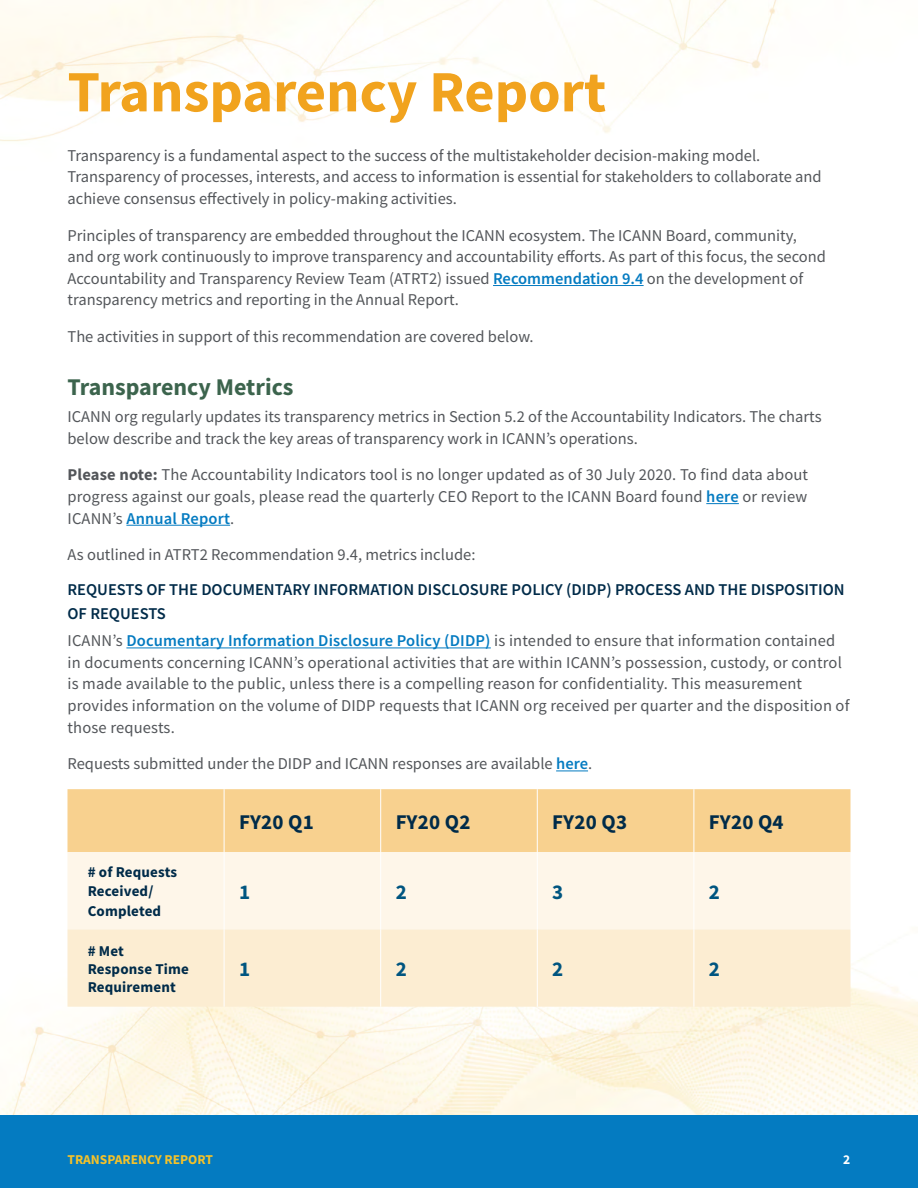
<style>
.page{position:relative;width:918px;height:1188px;background:#fff}
.page>*{position:absolute;margin:0;border:0;box-sizing:border-box;transform-origin:0 0}
.t1{font:700 58.5px "Source Sans Pro";color:#f1a31e}
.t2{font:700 24px "Source Sans Pro";color:#3c644d}
.t3{font:700 21px "Source Sans Pro";letter-spacing:.01em;color:#002b49}
.t4{font:700 21px "Source Sans Pro";color:#005580}
.t5{font:16.5px/21.6px "Source Sans Pro";color:#53565a}
.t6{font:600 16.5px/24px "Source Sans Pro";color:#002b49}
.t7{font:700 15px/19.5px "Source Sans Pro";letter-spacing:.01em;color:#002b49}
.t8{font:700 13.5px "Source Sans Pro";color:#f4c22a}
.t9{font:700 13.5px "Source Sans Pro";color:#fff}
.s1{font-weight:600;color:#047bc1}
.s2{font-weight:700}
</style>
<div class="page">
<img style="left:0;top:0;width:918px;height:1116px">
<div style="left:0;top:1116px;width:918px;height:72px;background:#047bc1"></div>
<hr style="left:493px;top:285px;width:151px;height:1px;background:#047bc1">
<hr style="left:706px;top:503px;width:33px;height:1px;background:#047bc1">
<hr style="left:126px;top:525px;width:104px;height:1px;background:#047bc1">
<hr style="left:126px;top:648px;width:365px;height:1px;background:#047bc1">
<hr style="left:556px;top:771px;width:32px;height:1px;background:#047bc1">
<div style="left:68px;top:789px;width:782px;height:63px;background:#f8d18f"></div>
<div style="left:68px;top:852px;width:782px;height:77px;background:#fef6e9"></div>
<div style="left:68px;top:929px;width:782px;height:78px;background:#fcedd2"></div>
<hr style="left:224px;top:789px;width:1px;height:63px;background:#fff">
<hr style="left:380px;top:789px;width:1px;height:63px;background:#fff">
<hr style="left:537px;top:789px;width:1px;height:63px;background:#fff">
<hr style="left:224px;top:852px;width:1px;height:77px;background:#fff">
<hr style="left:380px;top:852px;width:1px;height:77px;background:#fff">
<hr style="left:537px;top:852px;width:1px;height:77px;background:#fff">
<hr style="left:224px;top:929px;width:1px;height:78px;background:#fff">
<hr style="left:380px;top:929px;width:1px;height:78px;background:#fff">
<hr style="left:537px;top:929px;width:1px;height:78px;background:#fff">
<hr style="left:694px;top:789px;width:1px;height:63px;background:#fff">
<hr style="left:694px;top:852px;width:1px;height:77px;background:#fff">
<hr style="left:694px;top:929px;width:1px;height:78px;background:#fff">
<h1 class="t1" style="left:68px;top:52px;width:540px">Transparency Report</h1>
<p class="t5" style="left:68px;top:145px;width:756px">Transparency is a fundamental aspect to the success of the multistakeholder decision-making model.<br>Transparency of processes, interests, and access to information is essential for stakeholders to collaborate and achieve consensus effectively in policy-making activities.</p>
<p class="t5" style="left:68px;top:224px;width:760px">Principles of transparency are embedded throughout the ICANN ecosystem. The ICANN Board, community, and org work continuously to improve transparency and accountability efforts. As part of this focus, the second Accountability and Transparency Review Team (ATRT2) issued <span class="s1">Recommendation 9.4</span> on the development of transparency metrics and reporting in the Annual Report.</p>
<p class="t5" style="left:68px;top:326px;width:468px">The activities in support of this recommendation are covered below.</p>
<h2 class="t2" style="left:68px;top:370px;width:228px">Transparency Metrics</h2>
<p class="t5" style="left:68px;top:406px;width:756px">ICANN org regularly updates its transparency metrics in Section 5.2 of the Accountability Indicators. The charts below describe and track the key areas of transparency work in ICANN’s operations.</p>
<p class="t5" style="left:68px;top:464px;width:742px;text-align:justify"><span class="s2">Please note:</span> The Accountability Indicators tool is no longer updated as of 30 July 2020. To find data about progress against our goals, please read the quarterly CEO Report to the ICANN Board found <span class="s1">here</span> or review ICANN’s <span class="s1">Annual Report</span>.</p>
<p class="t5" style="left:68px;top:544px;width:409px">As outlined in ATRT2 Recommendation 9.4, metrics include:</p>
<p class="t6" style="left:68px;top:577px;width:779px">REQUESTS OF THE DOCUMENTARY INFORMATION DISCLOSURE POLICY (DIDP) PROCESS AND THE DISPOSITION<br>OF REQUESTS</p>
<p class="t5" style="left:68px;top:630px;width:784px">ICANN’s <span class="s1">Documentary Information Disclosure Policy (DIDP)</span> is intended to ensure that information contained in documents concerning ICANN’s operational activities that are within ICANN’s possession, custody, or control is made available to the public, unless there is a compelling reason for confidentiality. This measurement provides information on the volume of DIDP requests that ICANN org received per quarter and the disposition of those requests.</p>
<p class="t5" style="left:68px;top:753px;width:526px">Requests submitted under the DIDP and ICANN responses are available <span class="s1">here</span>.</p>
<p class="t7" style="left:88px;top:862px;width:91px"># of Requests<br>Received/<br>Completed</p>
<p class="t7" style="left:88px;top:941px;width:103px;line-height:18px"># Met<br>Response Time<br>Requirement</p>
<p class="t3" style="left:239px;top:807px;width:76px">FY20 Q1</p>
<p class="t3" style="left:396px;top:807px;width:76px">FY20 Q2</p>
<p class="t3" style="left:552px;top:807px;width:76px">FY20 Q3</p>
<p class="t3" style="left:709px;top:807px;width:76px">FY20 Q4</p>
<p class="t4" style="left:239px;top:877px;width:13px">1</p>
<p class="t4" style="left:396px;top:877px;width:13px">2</p>
<p class="t4" style="left:552px;top:877px;width:13px">3</p>
<p class="t4" style="left:709px;top:877px;width:13px">2</p>
<p class="t4" style="left:239px;top:955px;width:13px">1</p>
<p class="t4" style="left:396px;top:955px;width:13px">2</p>
<p class="t4" style="left:552px;top:955px;width:13px">2</p>
<p class="t4" style="left:709px;top:955px;width:13px">2</p>
<p class="t8" style="left:68px;top:1151px;width:147px">TRANSPARENCY REPORT</p>
<p class="t9" style="left:843px;top:1151px;width:9px">2</p>
</div>
